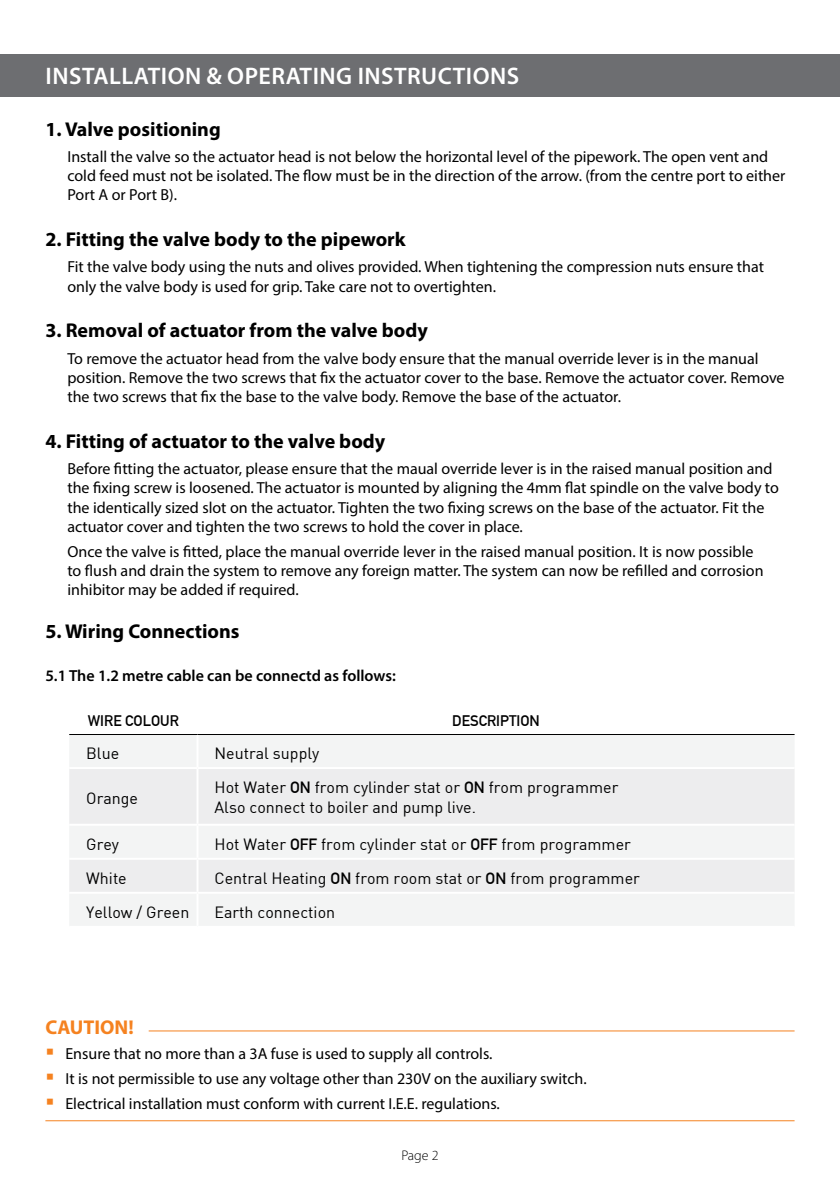
<style>
.page{position:relative;width:840px;height:1191px;background:#fff}
.page>*{position:absolute;margin:0;border:0;box-sizing:border-box;transform-origin:0 0}
.t1{font:600 24px "Myriad Pro";letter-spacing:.02em;color:#fff}
.t2{font:700 20px "Myriad Pro";color:#000}
.t3{font:700 20px "Myriad Pro";color:#f58220}
.t4{font:16px/19.2px "Myriad Pro";color:#000}
.t5{font:16px/20px "DIN";color:#000}
.t6{font:600 16px "Myriad Pro";color:#000}
.t7{font:700 15px "DIN Alternate";color:#000}
.t8{font:300 14px "Myriad Pro";color:#000}
.s1{font-family:"DIN Alternate";font-weight:700}
</style>
<div class="page">
<div style="left:0;top:54px;width:839px;height:42px;background:#6d6e71"></div>
<hr style="left:149px;top:1030px;width:645px;height:1px;background:#f58220">
<hr style="left:45px;top:1120px;width:749px;height:1px;background:#f58220">
<div style="left:69px;top:735px;width:725px;height:190px;background:#f3f4f4"></div>
<div style="left:69px;top:769px;width:725px;height:122px;background:#ededee"></div>
<hr style="left:69px;top:734px;width:128px;height:1px;background:#000">
<hr style="left:197px;top:734px;width:597px;height:1px;background:#000">
<hr style="left:69px;top:767px;width:128px;height:2px;background:#fff">
<hr style="left:197px;top:767px;width:597px;height:2px;background:#fff">
<hr style="left:69px;top:823px;width:128px;height:2px;background:#fff">
<hr style="left:197px;top:823px;width:597px;height:2px;background:#fff">
<hr style="left:69px;top:857px;width:128px;height:2px;background:#fff">
<hr style="left:197px;top:857px;width:597px;height:2px;background:#fff">
<hr style="left:69px;top:891px;width:128px;height:2px;background:#fff">
<hr style="left:197px;top:891px;width:597px;height:2px;background:#fff">
<hr style="left:196px;top:735px;width:2px;height:32px;background:#fff">
<hr style="left:196px;top:769px;width:2px;height:54px;background:#fff">
<hr style="left:196px;top:825px;width:2px;height:32px;background:#fff">
<hr style="left:196px;top:859px;width:2px;height:32px;background:#fff">
<hr style="left:196px;top:893px;width:2px;height:32px;background:#fff">
<h1 class="t1" style="left:46px;top:61px;width:475px">INSTALLATION &amp; OPERATING INSTRUCTIONS</h1>
<p class="t2" style="left:45px;top:116px;width:177px">1. Valve positioning</p>
<p class="t4" style="left:67px;top:147px;width:719px">Install the valve so the actuator head is not below the horizontal level of the pipework. The open vent and cold feed must not be isolated. The flow must be in the direction of the arrow. (from the centre port to either<br>Port A or Port B).</p>
<p class="t2" style="left:45px;top:226px;width:361px">2. Fitting the valve body to the pipework</p>
<p class="t4" style="left:67px;top:257px;width:697px">Fit the valve body using the nuts and olives provided. When tightening the compression nuts ensure that only the valve body is used for grip. Take care not to overtighten.</p>
<p class="t2" style="left:45px;top:317px;width:384px">3. Removal of actuator from the valve body</p>
<p class="t4" style="left:67px;top:348px;width:718px">To remove the actuator head from the valve body ensure that the manual override lever is in the manual position. Remove the two screws that fix the actuator cover to the base. Remove the actuator cover. Remove the two screws that fix the base to the valve body. Remove the base of the actuator.</p>
<p class="t2" style="left:45px;top:428px;width:341px">4. Fitting of actuator to the valve body</p>
<p class="t4" style="left:67px;top:459px;width:712px">Before fitting the actuator, please ensure that the maual override lever is in the raised manual position and the fixing screw is loosened. The actuator is mounted by aligning the 4mm flat spindle on the valve body to the identically sized slot on the actuator. Tighten the two fixing screws on the base of the actuator. Fit the actuator cover and tighten the two screws to hold the cover in place.</p>
<p class="t4" style="left:67px;top:541px;width:697px">Once the valve is fitted, place the manual override lever in the raised manual position. It is now possible to flush and drain the system to remove any foreign matter. The system can now be refilled and corrosion inhibitor may be added if required.</p>
<p class="t2" style="left:45px;top:618px;width:195px">5. Wiring Connections</p>
<p class="t6" style="left:45px;top:666px;width:352px">5.1 The 1.2 metre cable can be connectd as follows:</p>
<p class="t7" style="left:88px;top:709px;width:93px">WIRE COLOUR</p>
<p class="t7" style="left:452px;top:709px;width:89px">DESCRIPTION</p>
<p class="t5" style="left:86px;top:743px;width:34px">Blue</p>
<p class="t5" style="left:214px;top:743px;width:106px">Neutral supply</p>
<p class="t5" style="left:86px;top:788px;width:53px">Orange</p>
<p class="t5" style="left:214px;top:776px;width:405px">Hot Water <span class="s1">ON</span> from cylinder stat or <span class="s1">ON</span> from programmer<br>Also connect to boiler and pump live.</p>
<p class="t5" style="left:86px;top:833px;width:34px">Grey</p>
<p class="t5" style="left:214px;top:833px;width:417px">Hot Water <span class="s1">OFF</span> from cylinder stat or <span class="s1">OFF</span> from programmer</p>
<p class="t5" style="left:86px;top:867px;width:42px">White</p>
<p class="t5" style="left:214px;top:867px;width:426px">Central Heating <span class="s1">ON</span> from room stat or <span class="s1">ON</span> from programmer</p>
<p class="t5" style="left:86px;top:901px;width:105px">Yellow / Green</p>
<p class="t5" style="left:214px;top:901px;width:122px">Earth connection</p>
<p class="t3" style="left:45px;top:1014px;width:90px">CAUTION!</p>
<p class="t4" style="left:65px;top:1041px;width:522px;line-height:24.8px">Ensure that no more than a 3A fuse is used to supply all controls.<br>It is not permissible to use any voltage other than 230V on the auxiliary switch.<br>Electrical installation must conform with current I.E.E. regulations.</p>
<p class="t8" style="left:401px;top:1147px;width:39px">Page 2</p>
</div>
